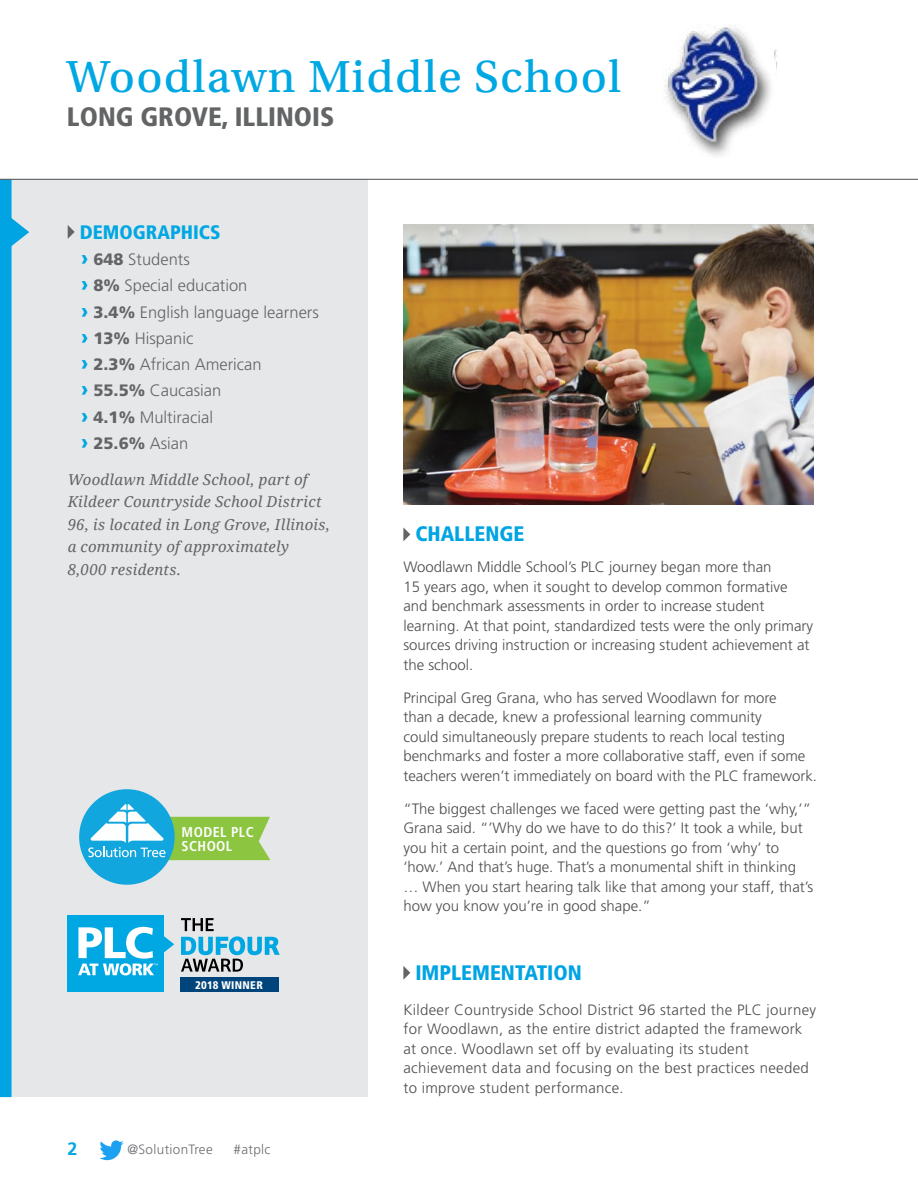
<style>
.page{position:relative;width:918px;height:1188px;background:#fff}
.page>*{position:absolute;margin:0;border:0;box-sizing:border-box;transform-origin:0 0}
.t1{font:47.55px "Utopia Std Capt";letter-spacing:.025em;color:#00a8e3}
.t2{font:900 condensed 26.7px "Frutiger LT Std";color:#636466}
.t3{font:900 condensed 21px "Frutiger LT Std";color:#00a4e3}
.t4{font:900 condensed 19.5px "Frutiger LT Std";color:#00a8e3}
.t5{font:700 18px "Frutiger LT Std";color:#00a8e3}
.t6{font:300 16.5px/26.2px "Frutiger LT Std";color:#636466}
.t7{font:300 15px/19.5px "Frutiger LT Std";color:#4d4d4f}
.t8{font:300 15px/19.5px "Frutiger LT Std";letter-spacing:.02em;color:#4d4d4f}
.t9{font:italic 15px/22.5px "Droid Serif";letter-spacing:.02em;color:#636466}
.t10{font:700 condensed 14.25px/14.2px "Frutiger LT Std";letter-spacing:.03em;color:#fdfefe}
.t11{font:300 13.5px "Frutiger LT Std";letter-spacing:.025em;color:#6d6e71}
.t12{font:900 condensed 11.1px "Frutiger LT Std";letter-spacing:.03em;color:#fff}
.s1{font-weight:900;font-size:21px;color:#00a8e3}
.s2{font-weight:900}
</style>
<div class="page">
<svg style="left:403px;top:527px;width:7px;height:14px"></svg>
<svg style="left:403px;top:966px;width:7px;height:14px"></svg>
<svg style="left:99px;top:1140px;width:25px;height:20px"></svg>
<div style="left:0;top:179px;width:368px;height:918px;background:#e6e7e8"></div>
<svg style="left:12px;top:218px;width:17px;height:28px"></svg>
<div style="left:0;top:179px;width:12px;height:918px;background:#00a4e3"></div>
<hr style="left:0;top:179px;width:918px;height:1px;background:#4d4d4f">
<svg style="left:68px;top:225px;width:7px;height:14px"></svg>
<div style="left:180px;top:977px;width:98px;height:15px;background:#00447c"></div>
<div style="left:68px;top:916px;width:96px;height:76px;background:#00a8e3"></div>
<svg style="left:78px;top:927px;width:96px;height:48px"></svg>
<svg style="left:181px;top:918px;width:99px;height:54px"></svg>
<div style="left:79px;top:789px;width:96px;height:96px;background:#12a6df;border-radius:50%"></div>
<svg style="left:88px;top:804px;width:182px;height:56px"></svg>
<img style="left:664px;top:25px;width:113px;height:131px">
<img style="left:403px;top:224px;width:410px;height:281px">
<p class="t1" style="left:67px;top:51px;width:556px">Woodlawn Middle School</p>
<p class="t2" style="left:67px;top:101px;width:269px">LONG GROVE, ILLINOIS</p>
<p class="t4" style="left:80px;top:220px;width:142px">DEMOGRAPHICS</p>
<p class="t6" style="left:81px;top:247px;width:239px"><span class="s1">›</span> <span class="s2">648</span> Students<br><span class="s1">›</span> <span class="s2">8%</span> Special education<br><span class="s1">›</span> <span class="s2">3.4%</span> English language learners <span class="s1">›</span> <span class="s2">13%</span> Hispanic<br><span class="s1">›</span> <span class="s2">2.3%</span> African American<br><span class="s1">›</span> <span class="s2">55.5%</span> Caucasian<br><span class="s1">›</span> <span class="s2">4.1%</span> Multiracial<br><span class="s1">›</span> <span class="s2">25.6%</span> Asian</p>
<p class="t9" style="left:68px;top:468px;width:264px">Woodlawn Middle School, part of<br>Kildeer Countryside School District<br>96, is located in Long Grove, Illinois, a community of approximately<br>8,000 residents.</p>
<p class="t10" style="left:182px;top:824px;width:73px">MODEL PLC<br>SCHOOL</p>
<p class="t12" style="left:195px;top:978px;width:69px">2018 WINNER</p>
<p class="t5" style="left:68px;top:1139px;width:12px">2</p>
<p class="t11" style="left:127px;top:1142px;width:87px">@SolutionTree</p>
<p class="t11" style="left:234px;top:1142px;width:38px">#atplc</p>
<p class="t3" style="left:415px;top:521px;width:110px">CHALLENGE</p>
<p class="t7" style="left:403px;top:558px;width:411px">Woodlawn Middle School’s PLC journey began more than<br>15 years ago, when it sought to develop common formative and benchmark assessments in order to increase student learning. At that point, standardized tests were the only primary sources driving instruction or increasing student achievement at the school.</p>
<p class="t7" style="left:403px;top:688px;width:415px">Principal Greg Grana, who has served Woodlawn for more<br>than a decade, knew a professional learning community<br>could simultaneously prepare students to reach local testing benchmarks and foster a more collaborative staff, even if some teachers weren’t immediately on board with the PLC framework.</p>
<p class="t7" style="left:403px;top:799px;width:411px">“The biggest challenges we faced were getting past the ‘why,’” Grana said. “’Why do we have to do this?’ It took a while, but you hit a certain point, and the questions go from ‘why’ to ‘how.’ And that’s huge. That’s a monumental shift in thinking … When you start hearing talk like that among your staff, that’s how you know you’re in good shape.”</p>
<p class="t3" style="left:415px;top:960px;width:168px">IMPLEMENTATION</p>
<p class="t8" style="left:403px;top:1000px;width:414px">Kildeer Countryside School District 96 started the PLC journey for Woodlawn, as the entire district adapted the framework at once. Woodlawn set off by evaluating its student achievement data and focusing on the best practices needed to improve student performance.</p>
</div>
